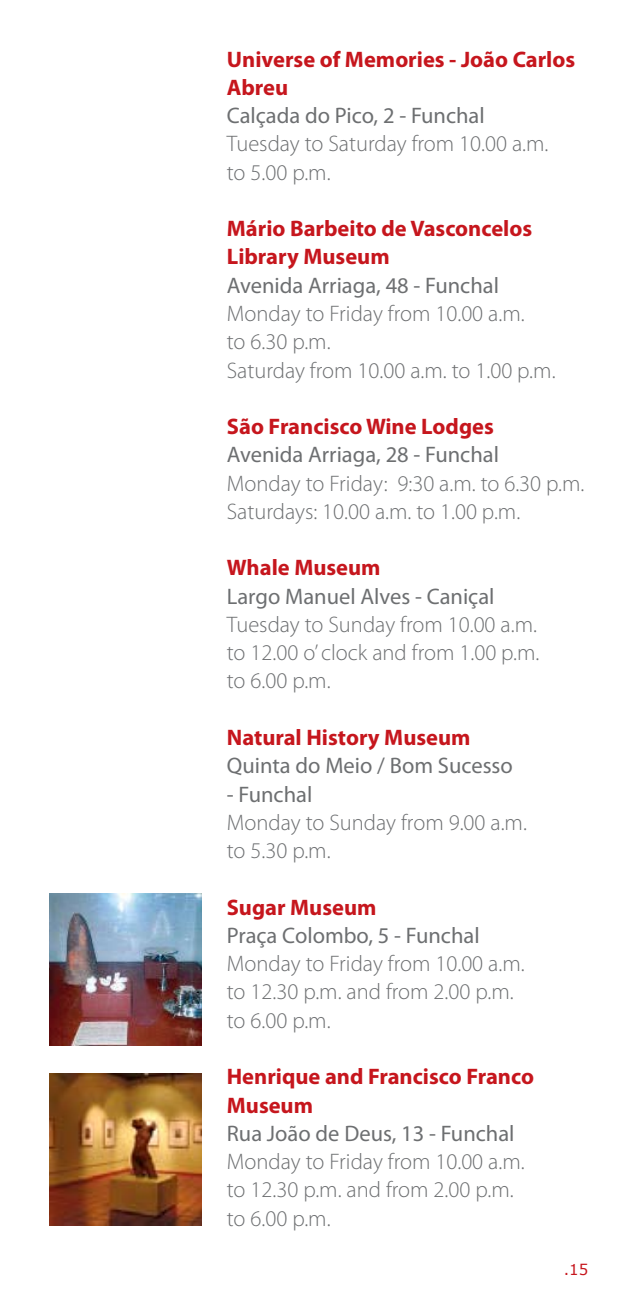
<style>
.page{position:relative;width:638px;height:1312px;background:#fff}
.page>*{position:absolute;margin:0;border:0;box-sizing:border-box;transform-origin:0 0}
.t1{font:300 22.5px/28.2px "Myriad Pro";color:#6d6f71}
.t2{font:22.5px "Myriad Pro";color:#6d6f71}
.t3{font:700 22.5px/28.2px "Myriad Pro";color:#c6161d}
.t4{font:15px "Verdana";color:#c6161d}
</style>
<div class="page">
<img style="left:50px;top:893px;width:152px;height:152px">
<img style="left:50px;top:1073px;width:152px;height:152px">
<p class="t3" style="left:227px;top:44px;width:350px">Universe of Memories - João Carlos<br>Abreu</p>
<p class="t2" style="left:227px;top:102px;width:259px">Calçada do Pico, 2 - Funchal</p>
<p class="t1" style="left:227px;top:129px;width:323px">Tuesday to Saturday from 10.00 a.m. to 5.00 p.m.</p>
<p class="t3" style="left:227px;top:214px;width:307px">Mário Barbeito de Vasconcelos<br>Library Museum</p>
<p class="t2" style="left:227px;top:271px;width:274px">Avenida Arriaga, 48 - Funchal</p>
<p class="t1" style="left:227px;top:299px;width:330px">Monday to Friday from 10.00 a.m.<br>to 6.30 p.m.<br>Saturday from 10.00 a.m. to 1.00 p.m.</p>
<p class="t3" style="left:227px;top:411px;width:268px">São Francisco Wine Lodges</p>
<p class="t2" style="left:227px;top:441px;width:274px">Avenida Arriaga, 28 - Funchal</p>
<p class="t1" style="left:227px;top:468px;width:359px">Monday to Friday: 9:30 a.m. to 6.30 p.m.<br>Saturdays: 10.00 a.m. to 1.00 p.m.</p>
<p class="t3" style="left:227px;top:553px;width:155px">Whale Museum</p>
<p class="t2" style="left:227px;top:582px;width:269px">Largo Manuel Alves - Caniçal</p>
<p class="t1" style="left:227px;top:610px;width:314px;text-align:justify">Tuesday to Sunday from 10.00 a.m. to 12.00 o’ clock and from 1.00 p.m. to 6.00 p.m.</p>
<p class="t3" style="left:227px;top:722px;width:245px">Natural History Museum</p>
<p class="t2" style="left:227px;top:751px;width:287px">Quinta do Meio / Bom Sucesso</p>
<p class="t2" style="left:227px;top:780px;width:87px">- Funchal</p>
<p class="t1" style="left:227px;top:807px;width:302px">Monday to Sunday from 9.00 a.m. to 5.30 p.m.</p>
<p class="t3" style="left:227px;top:892px;width:151px">Sugar Museum</p>
<p class="t2" style="left:227px;top:921px;width:254px">Praça Colombo, 5 - Funchal</p>
<p class="t1" style="left:227px;top:949px;width:299px">Monday to Friday from 10.00 a.m. to 12.30 p.m. and from 2.00 p.m. to 6.00 p.m.</p>
<p class="t3" style="left:227px;top:1061px;width:309px">Henrique and Francisco Franco<br>Museum</p>
<p class="t2" style="left:227px;top:1119px;width:289px">Rua João de Deus, 13 - Funchal</p>
<p class="t1" style="left:227px;top:1146px;width:299px">Monday to Friday from 10.00 a.m. to 12.30 p.m. and from 2.00 p.m. to 6.00 p.m.</p>
<p class="t4" style="left:564px;top:1259px;width:24px">.15</p>
</div>
